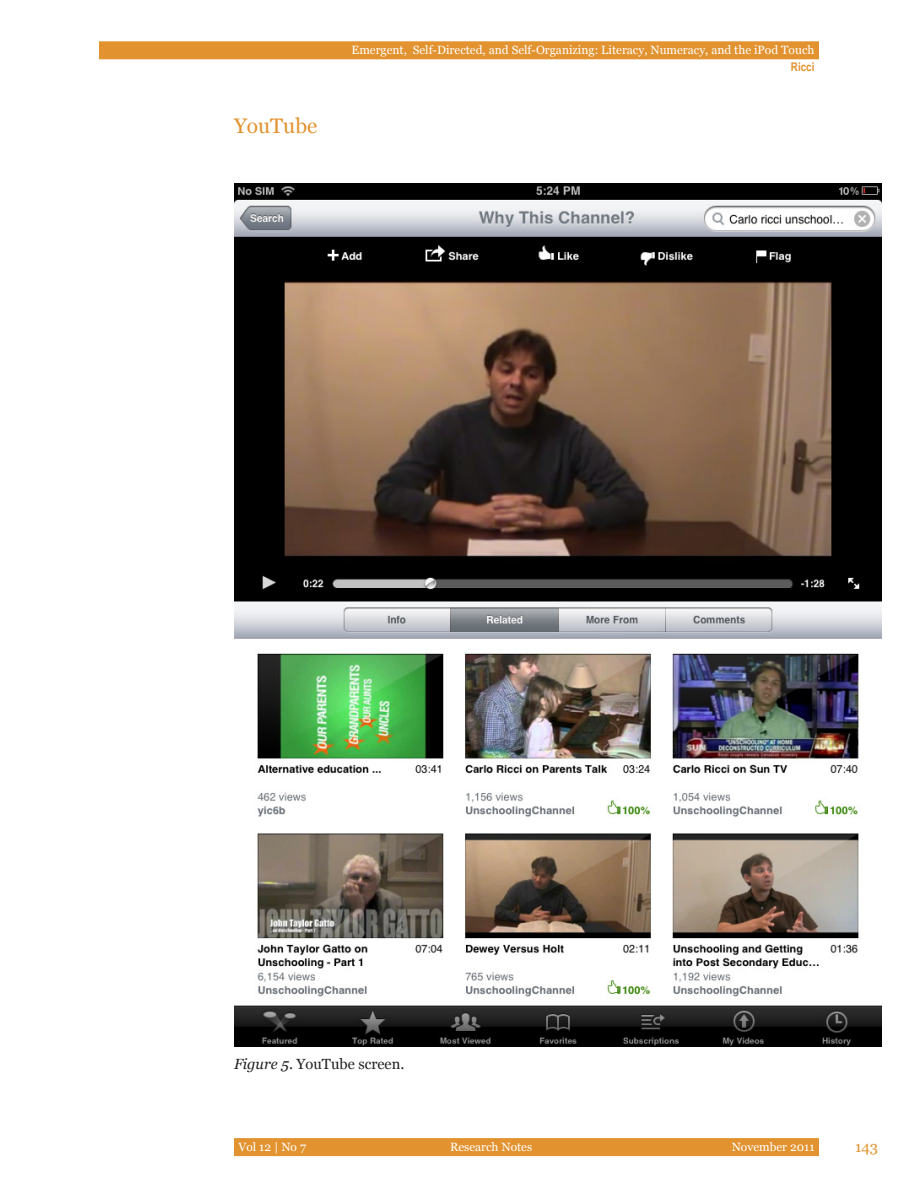
<style>
.page{position:relative;width:918px;height:1188px;background:#fff}
.page>*{position:absolute;margin:0;border:0;box-sizing:border-box;transform-origin:0 0}
.heading2{font:21px "Georgia";color:#e2922e}
.t1{font:15px "Georgia";color:#e2922e}
.body_text{font:14.7px "Georgia";color:#231f20}
.t2{font:12px "Georgia";color:#fff}
.t3{font:700 12px "Arial Narrow";color:#e2922e}
.s1{font-style:italic}
</style>
<div class="page">
<div style="left:99px;top:41px;width:720px;height:18px;background:#e2922e"></div>
<div style="left:234px;top:1138px;width:585px;height:18px;background:#e2922e"></div>
<img style="left:234px;top:184px;width:647px;height:863px">
<p class="heading2" style="left:234px;top:113px;width:85px">YouTube</p>
<p class="t2" style="left:352px;top:43px;width:464px">Emergent, Self-Directed, and Self-Organizing: Literacy, Numeracy, and the iPod Touch</p>
<p class="t3" style="left:791px;top:58px;width:25px">Ricci</p>
<p class="body_text" style="left:234px;top:1056px;width:172px"><span class="s1">Figure 5</span>. YouTube screen.</p>
<p class="t2" style="left:238px;top:1139px;width:69px">Vol 12 | No 7</p>
<p class="t2" style="left:450px;top:1139px;width:84px">Research Notes</p>
<p class="t2" style="left:732px;top:1139px;width:84px">November 2011</p>
<p class="t1" style="left:855px;top:1138px;width:25px">143</p>
</div>
